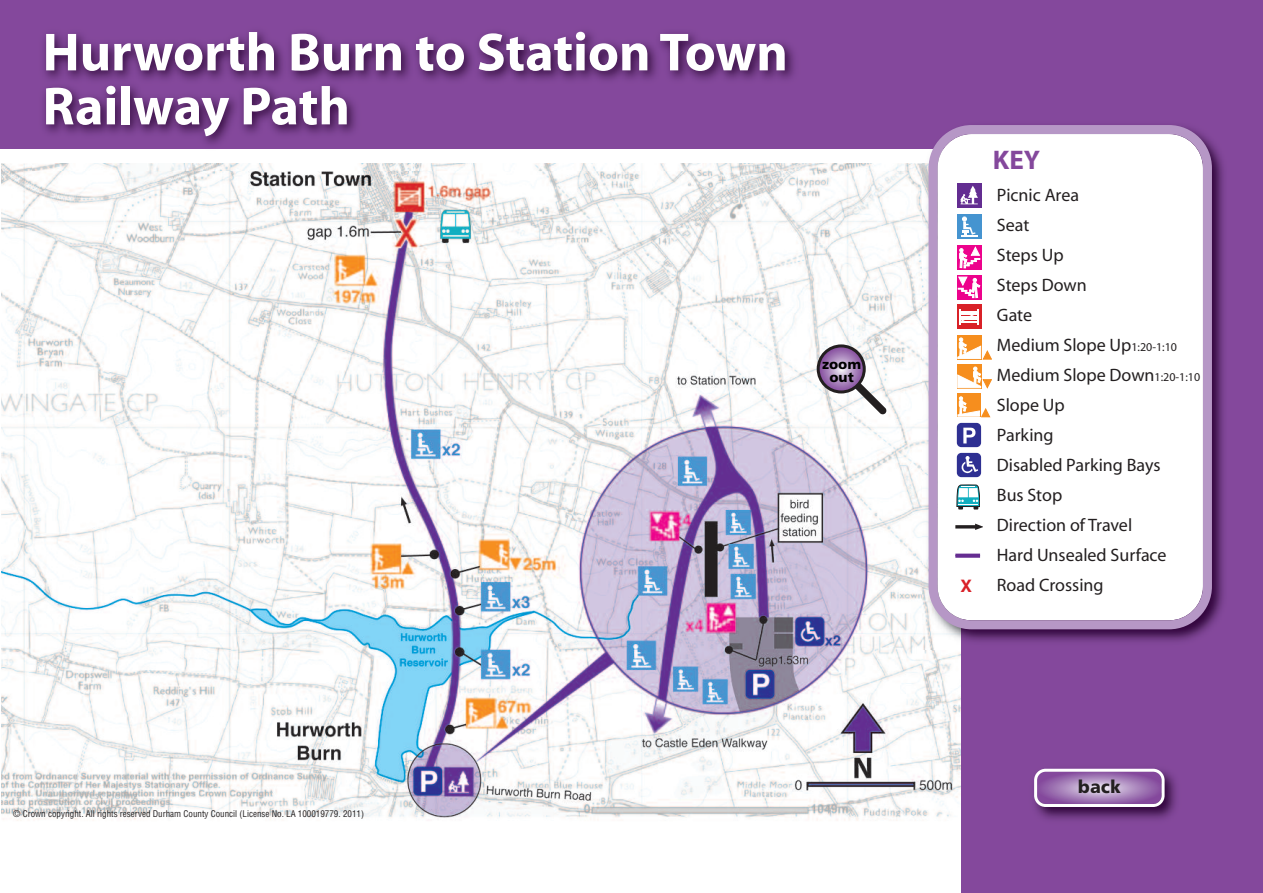
<style>
.page{position:relative;width:1263px;height:893px;background:#fff}
.page>*{position:absolute;margin:0;border:0;box-sizing:border-box;transform-origin:0 0}
.t1{font:700 54px/54px "Myriad";color:#fff}
.t2{font:700 27px "Myriad";color:#84489c}
.t3{font:18px/30px "Myriad";color:#231f20}
.t4{font:18px "Humanist 777 BT Black B";color:#231f20}
.t5{font:700 17.1px "Helvetica";color:#d92128}
.t6{font:13.8px/13.5px "Humanist 777 BT Black B";color:#000;text-align:center}
.t7{font:condensed 9px "Helvetica";color:#231f20}
.s1{font-size:12px}
</style>
<div class="page">
<img style="left:1px;top:164px;width:960px;height:657px">
<div style="left:0;top:0;width:1263px;height:149px;background:#84489c"></div>
<div style="left:961px;top:0;width:302px;height:893px;background:#84489c"></div>
<img style="left:922px;top:143px;width:302px;height:506px">
<svg style="left:928px;top:125px;width:284px;height:504px;background:#f6f2f7"></svg>
<div style="left:955px;top:213px;width:29px;height:27px;background:#fff"></div>
<div style="left:957px;top:214px;width:25px;height:25px;background:#4594d0"></div>
<svg style="left:961px;top:217px;width:16px;height:20px"></svg>
<div style="left:953px;top:515px;width:30px;height:26px;background:#fff"></div>
<hr style="left:955px;top:525px;width:21px;height:3px;background:#231f20">
<svg style="left:975px;top:524px;width:8px;height:6px"></svg>
<img style="left:33px;top:32px;width:876px;height:139px">
<div style="left:955px;top:245px;width:29px;height:26px;background:#fff"></div>
<div style="left:957px;top:245px;width:25px;height:25px;background:#ed028c"></div>
<svg style="left:959px;top:247px;width:21px;height:21px"></svg>
<div style="left:955px;top:274px;width:29px;height:27px;background:#fff"></div>
<svg style="left:957px;top:275px;width:25px;height:25px"></svg>
<svg style="left:958px;top:277px;width:22px;height:21px"></svg>
<div style="left:955px;top:304px;width:29px;height:26px;background:#fff"></div>
<div style="left:957px;top:304px;width:25px;height:25px;background:#d92128"></div>
<svg style="left:959px;top:309px;width:20px;height:16px"></svg>
<div style="left:955px;top:363px;width:38px;height:26px;background:#fff"></div>
<div style="left:957px;top:364px;width:25px;height:25px;background:#f68e1e"></div>
<svg style="left:958px;top:367px;width:34px;height:22px"></svg>
<div style="left:955px;top:484px;width:29px;height:26px;background:linear-gradient(to bottom,#fff,#fff)"></div>
<svg style="left:957px;top:485px;width:23px;height:24px"></svg>
<div style="left:955px;top:334px;width:38px;height:26px;background:#fff"></div>
<div style="left:957px;top:335px;width:25px;height:24px;background:#f68e1e"></div>
<svg style="left:958px;top:338px;width:34px;height:21px"></svg>
<div style="left:955px;top:182px;width:29px;height:26px;background:#fff"></div>
<div style="left:957px;top:183px;width:25px;height:24px;background:#632d91"></div>
<svg style="left:960px;top:186px;width:18px;height:18px"></svg>
<svg style="left:955px;top:422px;width:29px;height:26px"></svg>
<div style="left:957px;top:423px;width:24px;height:24px;background:#2e3092;border-radius:4px"></div>
<svg style="left:963px;top:428px;width:12px;height:15px"></svg>
<div style="left:955px;top:393px;width:38px;height:26px;background:#fff"></div>
<div style="left:957px;top:394px;width:23px;height:23px;background:#f68e1e"></div>
<svg style="left:958px;top:397px;width:33px;height:21px"></svg>
<div style="left:953px;top:574px;width:30px;height:26px;background:#fff"></div>
<div style="left:953px;top:545px;width:30px;height:26px;background:#fff"></div>
<svg style="left:955px;top:554px;width:25px;height:4px"></svg>
<svg style="left:955px;top:452px;width:29px;height:26px"></svg>
<div style="left:957px;top:453px;width:24px;height:24px;background:#2e3092;border-radius:4px"></div>
<svg style="left:961px;top:456px;width:17px;height:17px"></svg>
<img style="left:1036px;top:768px;width:140px;height:52px">
<svg style="left:1034px;top:769px;width:130px;height:38px"></svg>
<svg style="left:817px;top:344px;width:70px;height:71px"></svg>
<h1 class="t1" style="left:43px;top:30px;width:747px">Hurworth Burn to Station Town<br>Railway Path</h1>
<p class="t6" style="left:822px;top:358px;width:41px">zoom out</p>
<p class="t7" style="left:13px;top:808px;width:352px">© Crown copyright. All rights reserved Durham County Council (License No. LA 100019779. 2011)</p>
<h2 class="t2" style="left:993px;top:150px;width:49px">KEY</h2>
<p class="t3" style="left:997px;top:181px;width:205px">Picnic Area<br>Seat<br>Steps Up<br>Steps Down<br>Gate<br>Medium Slope Up<span class="s1">1:20-1:10<br></span>Medium Slope Down<span class="s1">1:20-1:10<br></span>Slope Up<br>Parking<br>Disabled Parking Bays<br>Bus Stop<br>Direction of Travel<br>Hard Unsealed Surface</p>
<p class="t5" style="left:960px;top:572px;width:13px">X</p>
<p class="t3" style="left:997px;top:571px;width:108px">Road Crossing</p>
<p class="t4" style="left:1078px;top:779px;width:45px">back</p>
</div>
